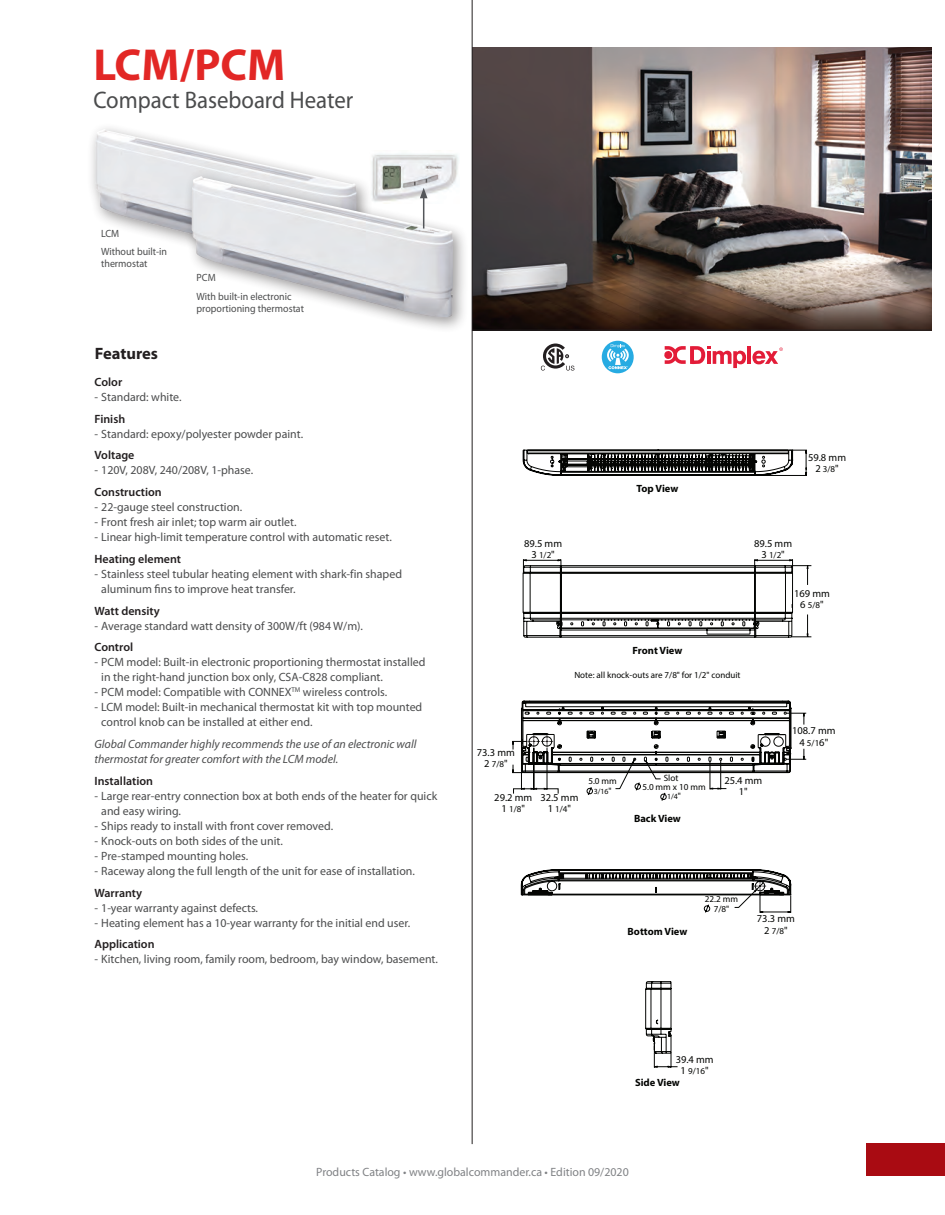
<style>
.page{position:relative;width:945px;height:1215px;background:#fff}
.page>*{position:absolute;margin:0;border:0;box-sizing:border-box;transform-origin:0 0}
.t1{font:700 45px "Myriad Pro";color:#e22725}
.t2{font:24px "Myriad Pro";color:#4b4c4d;scale:.95 1}
.t3{font:700 16.5px "Myriad Pro";color:#231f20}
.t4{font:12px/15px "Myriad Pro";color:#4b4c4d}
.t5{font:italic 12px/15px "Myriad Pro";color:#4b4c4d}
.t6{font:600 12px "Myriad Pro";color:#231f20}
.t7{font:12px "Myriad Pro";color:#808285}
.t8{font:10.5px/18.8px "Myriad Pro";color:#4b4c4d;scale:.95 1}
.t9{font:10.5px/11.1px "Myriad Pro";color:#040503;text-align:center}
.t10{font:700 10.5px "Myriad Pro";color:#040503}
.t11{font:9.15px/8.2px "Myriad Pro";color:#040503}
.t12{font:9px "Myriad Pro";color:#040503}
.t13{font:7.8px "Myriad Pro";color:#040503}
.s1{font-size:10.5px}
.s2{font-size:9px}
.s3{font-size:9.15px}
</style>
<div class="page">
<img style="left:373px;top:153px;width:86px;height:16px">
<img style="left:473px;top:47px;width:459px;height:283px">
<svg style="left:523px;top:450px;width:270px;height:188px"></svg>
<svg style="left:512px;top:713px;width:295px;height:200px"></svg>
<svg style="left:521px;top:701px;width:270px;height:194px"></svg>
<svg style="left:587px;top:782px;width:80px;height:19px"></svg>
<svg style="left:645px;top:981px;width:33px;height:87px"></svg>
<hr style="left:472px;top:0;width:1px;height:1144px;background:#231f20">
<hr style="left:472px;top:330px;width:460px;height:1px;background:#231f20">
<div style="left:87px;top:122px;width:286px;height:164px;background:#231f20;opacity:.45"></div>
<img style="left:95px;top:129px;width:61px;height:96px">
<div style="left:183px;top:169px;width:286px;height:164px;background:#231f20;opacity:.45"></div>
<img style="left:192px;top:177px;width:60px;height:95px">
<hr style="left:423px;top:196px;width:1px;height:33px;background:#54565a">
<svg style="left:420px;top:188px;width:8px;height:10px"></svg>
<svg style="left:541px;top:344px;width:33px;height:27px"></svg>
<hr style="left:747px;top:346px;width:4px;height:18px;background:#e31c38">
<svg style="left:752px;top:347px;width:31px;height:17px"></svg>
<svg style="left:664px;top:346px;width:82px;height:22px"></svg>
<svg style="left:602px;top:341px;width:32px;height:32px"></svg>
<svg style="left:607px;top:344px;width:22px;height:25px"></svg>
<div style="left:867px;top:1144px;width:78px;height:32px;background:#a90b12"></div>
<h1 class="t1" style="left:93px;top:40px;width:194px">LCM/PCM</h1>
<h2 class="t2" style="left:93px;top:87px;width:275px">Compact Baseboard Heater</h2>
<p class="t8" style="left:101px;top:224px;width:71px">LCM<br>Without built-in</p>
<p class="t8" style="left:101px;top:255px;width:50px">thermostat</p>
<h3 class="t3" style="left:95px;top:344px;width:65px">Features</h3>
<p class="t8" style="left:197px;top:269px;width:101px">PCM<br>With built-in electronic</p>
<p class="t8" style="left:197px;top:300px;width:115px">proportioning thermostat</p>
<p class="t6" style="left:95px;top:375px;width:29px">Color</p>
<p class="t4" style="left:95px;top:390px;width:88px">- Standard: white.</p>
<p class="t6" style="left:95px;top:412px;width:32px">Finish</p>
<p class="t4" style="left:95px;top:426px;width:210px">- Standard: epoxy/polyester powder paint.</p>
<p class="t6" style="left:95px;top:449px;width:41px">Voltage</p>
<p class="t4" style="left:95px;top:463px;width:160px">- 120V, 208V, 240/208V, 1-phase.</p>
<p class="t6" style="left:95px;top:485px;width:69px">Construction</p>
<p class="t4" style="left:95px;top:500px;width:149px">- 22-gauge steel construction.</p>
<p class="t4" style="left:95px;top:515px;width:203px">- Front fresh air inlet; top warm air outlet.</p>
<p class="t4" style="left:95px;top:530px;width:299px">- Linear high-limit temperature control with automatic reset.</p>
<p class="t6" style="left:95px;top:552px;width:88px">Heating element</p>
<p class="t4" style="left:101px;top:567px;width:302px;text-indent:-7px">- Stainless steel tubular heating element with shark-fin shaped aluminum fins to improve heat transfer.</p>
<p class="t6" style="left:95px;top:604px;width:67px">Watt density</p>
<p class="t4" style="left:95px;top:618px;width:270px">- Average standard watt density of 300W/ft (984 W/m).</p>
<p class="t6" style="left:95px;top:641px;width:40px">Control</p>
<p class="t4" style="left:101px;top:655px;width:326px;text-indent:-7px">- PCM model: Built-in electronic proportioning thermostat installed in the right-hand junction box only, CSA-C828 compliant.</p>
<p class="t4" style="left:95px;top:685px;width:294px">- PCM model: Compatible with CONNEX<sup>TM</sup> wireless controls.</p>
<p class="t4" style="left:101px;top:700px;width:323px;text-indent:-7px">- LCM model: Built-in mechanical thermostat kit with top mounted control knob can be installed at either end.</p>
<p class="t5" style="left:95px;top:737px;width:323px">Global Commander highly recommends the use of an electronic wall thermostat for greater comfort with the LCM model.</p>
<p class="t6" style="left:95px;top:774px;width:60px">Installation</p>
<p class="t4" style="left:101px;top:789px;width:337px;text-indent:-7px">- Large rear-entry connection box at both ends of the heater for quick and easy wiring.</p>
<p class="t4" style="left:95px;top:819px;width:240px">- Ships ready to install with front cover removed.</p>
<p class="t4" style="left:95px;top:834px;width:190px">- Knock-outs on both sides of the unit.</p>
<p class="t4" style="left:95px;top:849px;width:155px">- Pre-stamped mounting holes.</p>
<p class="t4" style="left:95px;top:864px;width:322px">- Raceway along the full length of the unit for ease of installation.</p>
<p class="t6" style="left:95px;top:886px;width:49px">Warranty</p>
<p class="t4" style="left:95px;top:900px;width:165px">- 1-year warranty against defects.</p>
<p class="t4" style="left:95px;top:915px;width:317px">- Heating element has a 10-year warranty for the initial end user.</p>
<p class="t6" style="left:95px;top:938px;width:62px">Application</p>
<p class="t4" style="left:95px;top:952px;width:345px">- Kitchen, living room, family room, bedroom, bay window, basement.</p>
<p class="t10" style="left:637px;top:482px;width:43px">Top View</p>
<p class="t9" style="left:808px;top:452px;width:40px">59.8 mm</p>
<p class="t12" style="left:815px;top:464px;width:25px"><span class="s1">2</span> 3/8<span class="s1">"</span></p>
<p class="t9" style="left:524px;top:537px;width:40px">89.5 mm</p>
<p class="t12" style="left:531px;top:549px;width:25px"><span class="s1">3</span> 1/2<span class="s1">"</span></p>
<p class="t9" style="left:754px;top:537px;width:40px">89.5 mm</p>
<p class="t12" style="left:761px;top:549px;width:25px"><span class="s1">3</span> 1/2<span class="s1">"</span></p>
<p class="t9" style="left:794px;top:588px;width:37px">169 mm</p>
<p class="t12" style="left:800px;top:600px;width:25px"><span class="s1">6</span> 5/8<span class="s1">"</span></p>
<p class="t10" style="left:633px;top:644px;width:51px">Front View</p>
<p class="t12" style="left:574px;top:670px;width:168px">Note: all knock-outs are 7/8" for 1/2" conduit</p>
<p class="t9" style="left:477px;top:747px;width:40px">73.3 mm</p>
<p class="t12" style="left:484px;top:759px;width:25px"><span class="s1">2</span> 7/8<span class="s1">"</span></p>
<p class="t9" style="left:792px;top:725px;width:45px">108.7 mm<br>4 <span class="s2">5/1</span>6"</p>
<p class="t9" style="left:494px;top:791px;width:40px">29.2 mm</p>
<p class="t12" style="left:502px;top:803px;width:25px"><span class="s1">1</span> 1/8<span class="s1">"</span></p>
<p class="t9" style="left:540px;top:791px;width:40px">32.5 mm</p>
<p class="t12" style="left:548px;top:803px;width:25px"><span class="s1">1</span> 1/4<span class="s1">"</span></p>
<p class="t11" style="left:588px;top:777px;width:30px">5.0 mm</p>
<p class="t13" style="left:594px;top:787px;width:19px">3/16<span class="s3">"</span></p>
<p class="t11" style="left:642px;top:774px;width:65px;text-indent:21px">Slot<br>5.0 mm x 10 mm</p>
<p class="t13" style="left:667px;top:792px;width:15px">1/4<span class="s3">"</span></p>
<p class="t10" style="left:634px;top:812px;width:48px">Back View</p>
<p class="t9" style="left:724px;top:775px;width:40px">25.4 mm<br>1"</p>
<p class="t10" style="left:628px;top:924px;width:61px">Bottom View</p>
<p class="t11" style="left:705px;top:894px;width:35px;line-height:9.6px;text-align:center">22.2 mm<br>7/8"</p>
<p class="t9" style="left:757px;top:913px;width:40px">73.3 mm</p>
<p class="t12" style="left:764px;top:925px;width:25px"><span class="s1">2</span> 7/8<span class="s1">"</span></p>
<p class="t9" style="left:676px;top:1054px;width:40px">39.4 mm</p>
<p class="t12" style="left:681px;top:1066px;width:30px"><span class="s1">1</span> 9/16<span class="s1">"</span></p>
<p class="t10" style="left:635px;top:1076px;width:46px">Side View</p>
<p class="t7" style="left:316px;top:1165px;width:314px">Products Catalog • www.globalcommander.ca • Edition 09/2020</p>
</div>
